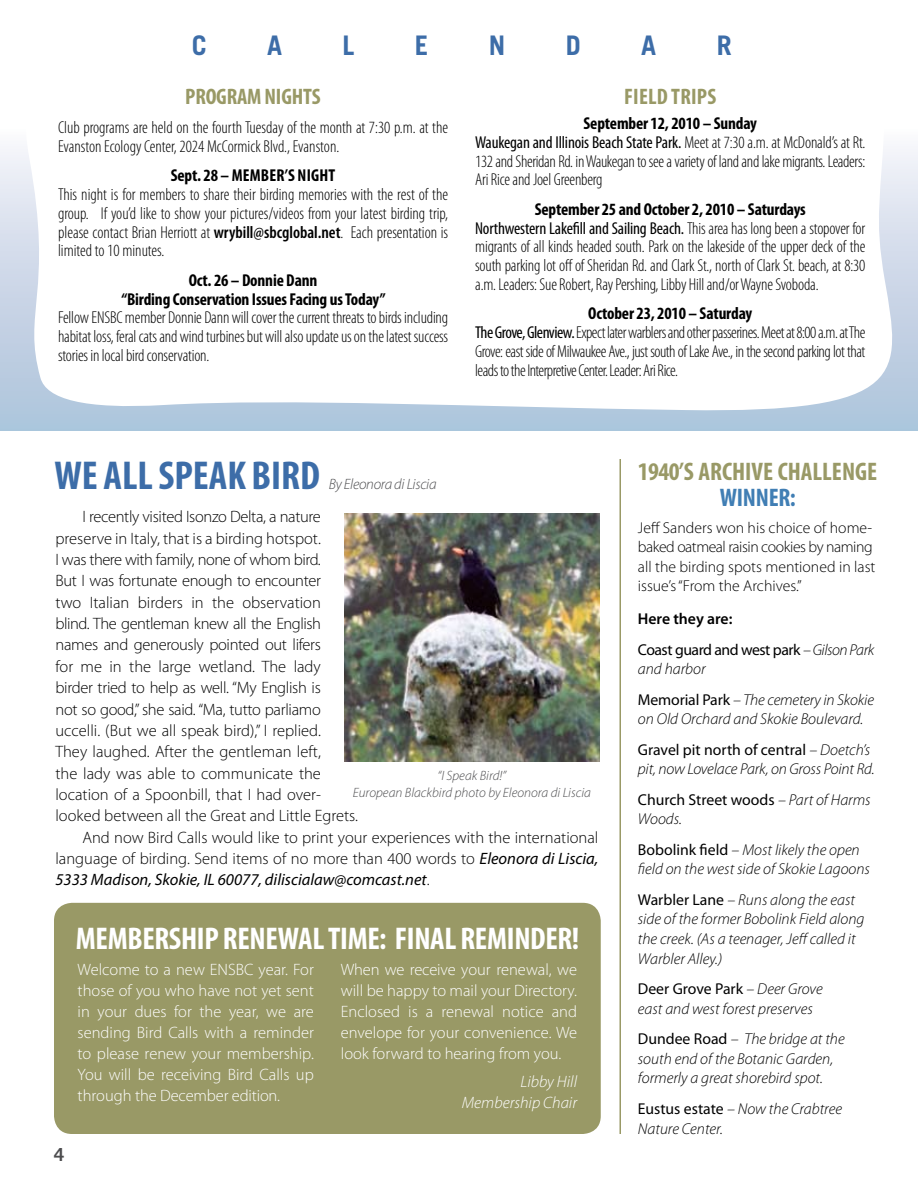
<style>
.page{position:relative;width:918px;height:1188px;background:#fff}
.page>*{position:absolute;margin:0;border:0;box-sizing:border-box;transform-origin:0 0}
.t1{font:700 condensed 40.5px "Myriad Pro";color:#3d6da8}
.t2{font:700 condensed 31.5px "Myriad Pro";letter-spacing:-.01em;color:#fff}
.t3{font:700 27px "Trade Gothic";color:#3d6da8}
.t4{font:700 condensed 25.5px "Myriad Pro";color:#996}
.t5{font:700 condensed 25.5px "Myriad Pro";color:#407eb4}
.t6{font:700 condensed 22.5px "Myriad Pro";letter-spacing:-.01em;color:#996}
.t7{font:700 18px "Trade Gothic";color:#4d4d4f}
.t8{font:300 condensed 17.25px/18.8px "Myriad Pro";letter-spacing:-.01em;color:#000}
.t9{font:300 condensed 17.25px/18.8px "Myriad Pro";letter-spacing:-.03em;color:#000}
.t10{font:700 condensed 17.25px/18.8px "Myriad Pro";letter-spacing:-.01em;color:#000;text-align:center}
.t11{font:700 condensed 17.25px "Myriad Pro";letter-spacing:.01em;color:#000}
.t12{font:300 16.5px "Myriad Pro";color:#000}
.t13{font:300 16.5px/21px "Myriad Pro";color:#fff;text-align:justify}
.t14{font:300 16.5px "Myriad Pro";letter-spacing:-.02em;color:#000}
.t15{font:300 16.5px "Myriad Pro";letter-spacing:-.03em;color:#000}
.t16{font:italic 16.5px "Myriad Pro";color:#000}
.t17{font:italic 300 16.5px/21px "Myriad Pro";color:#fff;text-align:right}
.t18{font:italic 300 15.75px/30.5px "Myriad Pro";color:#000}
.t19{font:300 15.75px/19.6px "Myriad Pro";color:#000}
.t20{font:15.75px/30.5px "Myriad Pro";letter-spacing:-.03em;color:#000}
.t21{font:italic 300 15px "Myriad Pro";letter-spacing:-.02em;color:#4d4d4f}
.t22{font:italic 300 13.5px/16.5px "Myriad Pro";color:#4d4d4f;text-align:center}
.s1{font-weight:600}
.s2{font-weight:700}
.s3{font-weight:400}
.s4{font-weight:400;font-style:italic}
.s5{font-weight:300;font-style:normal}
.s6{font-weight:300;font-style:italic}
.s7{font-weight:400;font-style:normal}
</style>
<div class="page">
<div style="left:54px;top:903px;width:547px;height:231px;background:#996;border-radius:18px"></div>
<div style="left:0;top:54px;width:918px;height:376px;background:linear-gradient(to bottom,#fff,#abc0da)"></div>
<svg style="left:17px;top:54px;width:893px;height:359px"></svg>
<img style="left:345px;top:513px;width:254px;height:248px">
<hr style="left:620px;top:459px;width:1px;height:675px;background:#996">
<h3 class="t3" style="left:192px;top:29px;width:46px">CA</h3>
<h3 class="t3" style="left:343px;top:29px;width:13px">L</h3>
<h3 class="t3" style="left:415px;top:29px;width:45px">EN</h3>
<h3 class="t3" style="left:566px;top:29px;width:17px">D</h3>
<h3 class="t3" style="left:641px;top:29px;width:15px">A</h3>
<h3 class="t3" style="left:717px;top:29px;width:17px">R</h3>
<h3 class="t6" style="left:185px;top:82px;width:137px">PROGRAM NIGHTs</h3>
<p class="t8" style="left:58px;top:118px;width:392px">Club programs are held on the fourth Tuesday of the month at 7:30 p.m. at the<br>Evanston Ecology Center, 2024 McCormick Blvd., Evanston.</p>
<p class="t11" style="left:171px;top:165px;width:144px">Sept. 28 – Member’s Night</p>
<p class="t8" style="left:58px;top:185px;width:392px;text-align:justify">This night is for members to share their birding memories with the rest of the group. If you’d like to show your pictures/videos from your latest birding trip, please contact Brian Herriott at <span class="s1">wrybill@sbcglobal.net</span>. Each presentation is limited to 10 minutes.</p>
<p class="t10" style="left:121px;top:270px;width:266px">Oct. 26 – Donnie Dann<br>“Birding Conservation Issues Facing us Today”</p>
<p class="t8" style="left:58px;top:308px;width:392px;text-align:justify">Fellow ENSBC member Donnie Dann will cover the current threats to birds including habitat loss, feral cats and wind turbines but will also update us on the latest success stories in local bird conservation.</p>
<h3 class="t6" style="left:624px;top:82px;width:94px">fieldtrips</h3>
<p class="t8" style="left:475px;top:114px;width:392px;text-indent:108px"><span class="s2">September 12, 2010 – Sunday<br></span><span class="s3">Waukegan and Illinois Beach State Park.</span> Meet at 7:30 a.m. at McDonald’s at Rt.<br>132 and Sheridan Rd. in Waukegan to see a variety of land and lake migrants. Leaders:<br>Ari Rice and Joel Greenberg</p>
<p class="t8" style="left:475px;top:200px;width:392px;text-indent:59px"><span class="s2">September 25 and October 2, 2010 – Saturdays </span><span class="s3">Northwestern Lakefill and Sailing Beach.</span> This area has long been a stopover for migrants of all kinds headed south. Park on the lakeside of the upper deck of the south parking lot off of Sheridan Rd. and Clark St., north of Clark St. beach, at 8:30 a.m. Leaders: Sue Robert, Ray Pershing, Libby Hill and/or Wayne Svoboda.</p>
<p class="t9" style="left:475px;top:304px;width:392px;text-indent:113px"><span class="s2">October 23, 2010 – Saturday<br></span><span class="s3">The Grove, Glenview.</span> Expect later warblers and other passerines. Meet at 8:00 a.m. at The Grove: east side of Milwaukee Ave., just south of Lake Ave., in the second parking lot that leads to the Interpretive Center. Leader: Ari Rice.</p>
<h1 class="t1" style="left:54px;top:451px;width:267px">WE ALL SPEAK BIRD</h1>
<p class="t21" style="left:329px;top:475px;width:109px">By Eleonora di Liscia</p>
<p class="t14" style="left:82px;top:507px;width:240px">I recently visited Isonzo Delta, a nature</p>
<p class="t12" style="left:55px;top:528px;width:267px">preserve in Italy, that is a birding hotspot.</p>
<p class="t15" style="left:55px;top:550px;width:267px">I was there with family, none of whom bird.</p>
<p class="t14" style="left:55px;top:571px;width:267px">But I was fortunate enough to encounter</p>
<p class="t12" style="left:55px;top:592px;width:267px">two Italian birders in the observation</p>
<p class="t15" style="left:55px;top:614px;width:267px">blind. The gentleman knew all the English</p>
<p class="t14" style="left:55px;top:635px;width:267px">names and generously pointed out lifers</p>
<p class="t12" style="left:55px;top:656px;width:267px">for me in the large wetland. The lady</p>
<p class="t14" style="left:55px;top:678px;width:267px">birder tried to help as well. “My English is</p>
<p class="t14" style="left:55px;top:699px;width:267px">not so good,” she said. “Ma, tutto parliamo</p>
<p class="t12" style="left:55px;top:720px;width:267px">uccelli. (But we all speak bird),” I replied.</p>
<p class="t12" style="left:55px;top:742px;width:267px">They laughed. After the gentleman left,</p>
<p class="t12" style="left:55px;top:763px;width:267px">the lady was able to communicate the</p>
<p class="t12" style="left:55px;top:785px;width:267px">location of a Spoonbill, that I had over-</p>
<p class="t12" style="left:55px;top:806px;width:304px">looked between all the Great and Little Egrets.</p>
<p class="t12" style="left:82px;top:827px;width:517px">And now Bird Calls would like to print your experiences with the international</p>
<p class="t12" style="left:55px;top:849px;width:544px">language of birding. Send items of no more than 400 words to <span class="s4">Eleonora di Liscia,</span></p>
<p class="t16" style="left:55px;top:870px;width:376px">5333 Madison, Skokie, IL 60077, diliscialaw@comcast.net<span class="s5">.</span></p>
<p class="t22" style="left:353px;top:768px;width:239px">“I Speak Bird!”<br>European Blackbird photo by Eleonora di Liscia</p>
<h2 class="t2" style="left:76px;top:919px;width:427px">Membership Renewal Time: Final Remind</h2>
<h2 class="t2" style="left:545px;top:919px;width:35px">er!</h2>
<p class="t13" style="left:78px;top:959px;width:238px">Welcome to a new ENSBC year. For those of you who have not yet sent in your dues for the year, we are sending Bird Calls with a reminder to please renew your membership.<br>You will be receiving Bird Calls up through the December edition.</p>
<p class="t13" style="left:341px;top:959px;width:238px">When we receive your renewal, we will be happy to mail your Directory.<br>Enclosed is a renewal notice and envelope for your convenience. We look forward to hearing from you.</p>
<p class="t17" style="left:462px;top:1071px;width:117px">Libby Hill<br>Membership Chair</p>
<p class="t7" style="left:54px;top:1144px;width:12px">4</p>
<h3 class="t4" style="left:638px;top:456px;width:83px">1940’s Archi</h3>
<h3 class="t4" style="left:752px;top:456px;width:127px">ve Challenge</h3>
<h3 class="t5" style="left:720px;top:482px;width:78px">Winn er:</h3>
<p class="t19" style="left:638px;top:517px;width:239px">Jeff Sanders won his choice of home&shy;baked oatmeal raisin cookies by naming all the birding spots mentioned in last issue’s “From the Archives.”</p>
<p class="t20" style="left:638px;top:604px;width:238px"><span class="s1">Here they are:<br></span>Coast guard and west park <span class="s6">– Gilson Park</span></p>
<p class="t18" style="left:638px;top:654px;width:238px">and harbor<br><span class="s7">Memorial Park</span> – The cemetery in Skokie</p>
<p class="t18" style="left:638px;top:704px;width:234px">on Old Orchard and Skokie Boulevard.<br><span class="s7">Gravel pit north of central</span> – Doetch’s</p>
<p class="t18" style="left:638px;top:754px;width:238px">pit, now Lovelace Park, on Gross Point Rd.<br><span class="s7">Church Street woods</span> – Part of Harms</p>
<p class="t18" style="left:638px;top:804px;width:223px">Woods.<br><span class="s7">Bobolink field</span> – Most likely the open</p>
<p class="t18" style="left:638px;top:854px;width:234px">field on the west side of Skokie Lagoons<br><span class="s7">Warbler Lane</span> – Runs along the east</p>
<p class="t18" style="left:638px;top:909px;width:228px;line-height:19.6px">side of the former Bobolink Field along the creek. (As a teenager, Jeff called it<br>Warbler Alley.)</p>
<p class="t18" style="left:638px;top:979px;width:186px;line-height:19.6px"><span class="s7">Deer Grove Park</span> – Deer Grove east and west forest preserves</p>
<p class="t18" style="left:638px;top:1029px;width:208px;line-height:19.6px"><span class="s7">Dundee Road</span> – The bridge at the south end of the Botanic Garden, formerly a great shorebird spot.</p>
<p class="t18" style="left:638px;top:1098px;width:206px;line-height:20.5px"><span class="s7">Eustus estate</span> – Now the Crabtree<br>Nature Center.</p>
</div>
